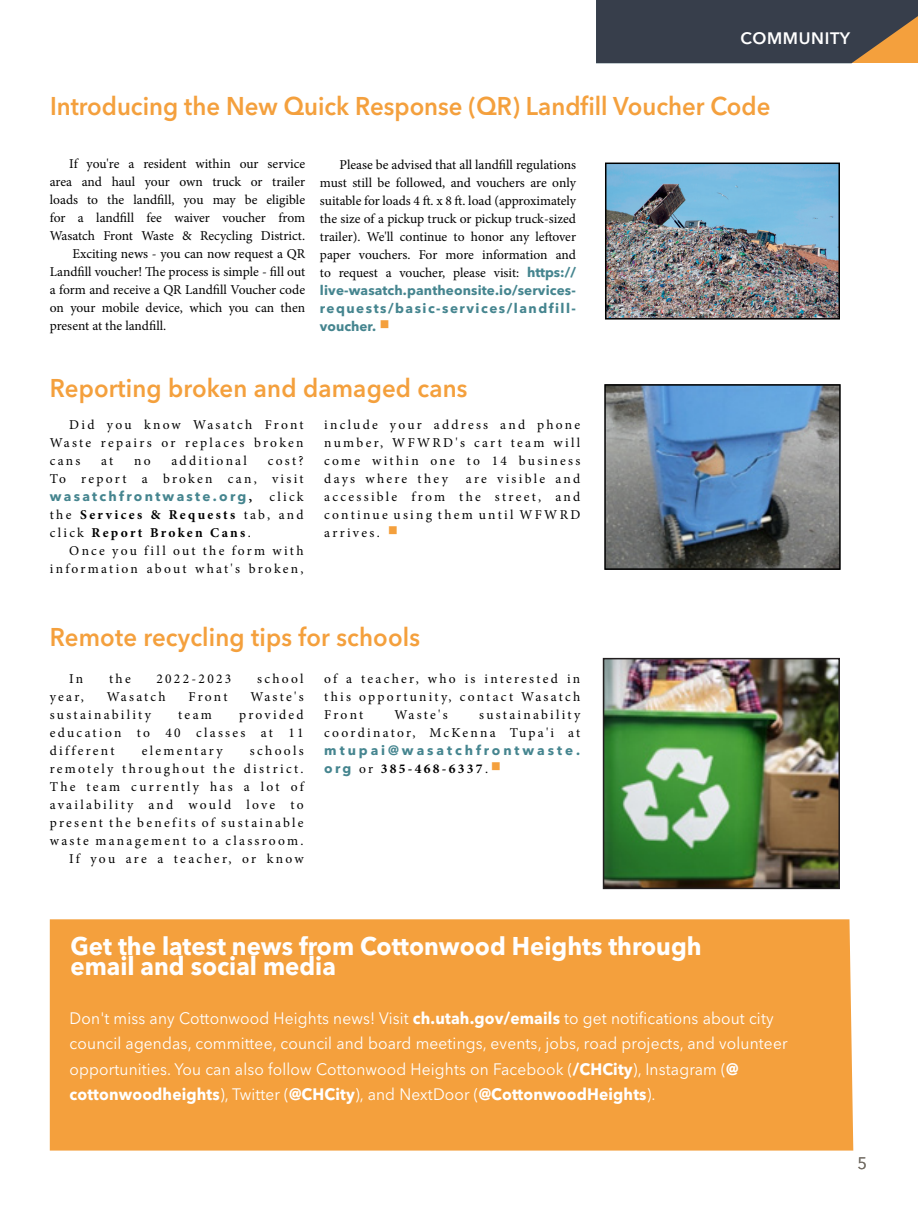
<style>
.page{position:relative;width:918px;height:1215px;background:#fff}
.page>*{position:absolute;margin:0;border:0;box-sizing:border-box;transform-origin:0 0}
.Headline{font:600 25.5px "Avenir Next LT Pro";color:#f4a03d;scale:.94 1}
.Headline-2{font:700 25.5px/19.5px "Avenir Next LT Pro";color:#fff;scale:.94 1}
.Headline-3{font:16.5px/25.5px "Avenir Next LT Pro";letter-spacing:.01em;color:#fff;scale:.94 1}
.Page_Number_right{font:600 16.5px "Avenir Next LT Pro";letter-spacing:.05em;color:#fff}
.t1{font:16.5px "Avenir Next LT Pro";color:#746e66}
.Text{font:13.5px/18px "Minion Pro";letter-spacing:.16em;color:#000;text-align:justify}
.Text-2{font:13.5px "Minion Pro";letter-spacing:-.005em;color:#000}
.Text-3{font:13.5px "Minion Pro";color:#000}
.Text-4{font:700 13.5px/18px "Minion Pro";letter-spacing:.17em;color:#000;text-align:justify}
.t2{font:700 13.5px "Avenir Next LT Pro";letter-spacing:.22em;color:#45858f}
.s1{font-family:"Avenir Next LT Pro";font-weight:700;color:#45858f}
.s2{font-size:27px;color:#f4a03d}
.s3{font-weight:700}
.s4{font-weight:400}
.s5{font-family:"Avenir Next LT Pro";color:#45858f}
.s6{font-weight:400;font-size:27px;color:#f4a03d}
</style>
<div class="page">
<svg style="left:596px;top:0;width:322px;height:63px;background:#454549"></svg>
<img style="left:607px;top:165px;width:231px;height:153px">
<div style="left:605px;top:163px;width:235px;height:157px;border:1px solid #000"></div>
<img style="left:607px;top:387px;width:231px;height:180px">
<div style="left:604px;top:384px;width:237px;height:186px;border:2px solid #000"></div>
<img style="left:606px;top:661px;width:231px;height:225px">
<div style="left:603px;top:658px;width:237px;height:231px;border:2px solid #231f20"></div>
<div style="left:50px;top:919px;width:803px;height:232px;background:#f4a03d"></div>
<div style="left:70px;top:935px;width:694px;height:72px;background:#f4a03d"></div>
<div style="left:69px;top:935px;width:696px;height:73px;border:2px solid #f4a03d"></div>
<p class="Page_Number_right" style="left:740px;top:31px;width:112px">COMMUNITY</p>
<p class="Headline" style="left:50px;top:91px;width:768px">Introducing the New Quick Response (QR) Landfill Voucher Code</p>
<p class="Text-3" style="left:69px;top:155px;width:237px">If you're a resident within our service</p>
<p class="Text-3" style="left:50px;top:173px;width:257px">area and haul your own truck or trailer</p>
<p class="Text-3" style="left:50px;top:191px;width:257px">loads to the landfill, you may be eligible</p>
<p class="Text-2" style="left:50px;top:209px;width:257px">for a landfill fee waiver voucher from</p>
<p class="Text-2" style="left:50px;top:227px;width:257px">Wasatch Front Waste &amp; Recycling District.</p>
<p class="Text-2" style="left:72px;top:245px;width:234px">Exciting news - you can now request a QR</p>
<p class="Text-2" style="left:50px;top:263px;width:257px">Landfill voucher! The process is simple - fill out</p>
<p class="Text-2" style="left:50px;top:281px;width:257px">a form and receive a QR Landfill Voucher code</p>
<p class="Text-3" style="left:50px;top:299px;width:257px">on your mobile device, which you can then</p>
<p class="Text-3" style="left:50px;top:317px;width:118px">present at the landfill.</p>
<p class="Text" style="left:320px;top:156px;width:258px;text-indent:20px">Please be advised that all landfill regulations must still be followed, and vouchers are only suitable for loads 4 ft. x 8 ft. load (approximately the size of a pickup truck or pickup truck-sized trailer). We'll continue to honor any leftover paper vouchers. For more information and to request a voucher, please visit: <span class="s1">https:// live-wasatch.pantheonsite.io/services&shy;requests/basic-services/landfill&shy;voucher.</span> <span class="s2">■</span></p>
<p class="Headline" style="left:50px;top:373px;width:446px">Reporting broken and damaged cans</p>
<p class="Text" style="left:50px;top:416px;width:255px;text-indent:20px">Did you know Wasatch Front Waste repairs or replaces broken cans</p>
<p class="Text" style="left:324px;top:416px;width:258px">include your address and phone number, WFWRD's cart team will come within one to 14 business days where they</p>
<p class="Text" style="left:101px;top:452px;width:14px">at</p>
<p class="Text" style="left:134px;top:452px;width:18px">no</p>
<p class="Text" style="left:171px;top:452px;width:77px">additional</p>
<p class="Text" style="left:50px;top:452px;width:255px;text-indent:218px">cost?<br>To report a broken can, visit <span class="s1">wasatchfrontwaste.org</span><span class="s3">,</span></p>
<p class="Text" style="left:324px;top:470px;width:258px;text-indent:142px">are visible and accessible from the street, and continue using them until WFWRD arrives. <span class="s2">■</span></p>
<p class="Text-4" style="left:50px;top:487px;width:255px;text-indent:220px"><span class="s4">click the</span> Services &amp; Requests <span class="s4">tab, and click</span> Report Broken Cans<span class="s4">.</span></p>
<p class="Text" style="left:50px;top:542px;width:255px;text-align:right">Once you fill out the form with information about what's broken,</p>
<p class="Headline" style="left:50px;top:622px;width:396px">Remote recycling tips for schools</p>
<p class="Text" style="left:69px;top:670px;width:16px">In</p>
<p class="Text" style="left:109px;top:670px;width:23px">the</p>
<p class="Text" style="left:156px;top:670px;width:77px">2022-2023</p>
<p class="Text" style="left:257px;top:670px;width:48px">school</p>
<p class="Text" style="left:50px;top:688px;width:36px">year,</p>
<p class="Text" style="left:107px;top:688px;width:61px">Wasatch</p>
<p class="Text" style="left:189px;top:688px;width:40px">Front</p>
<p class="Text" style="left:250px;top:688px;width:55px">Waste's</p>
<p class="Text" style="left:50px;top:706px;width:103px">sustainability</p>
<p class="Text" style="left:178px;top:706px;width:35px">team</p>
<p class="Text" style="left:324px;top:670px;width:258px">of a teacher, who is interested in this opportunity, contact Wasatch Front</p>
<p class="Text" style="left:50px;top:706px;width:255px;text-indent:189px">provided education to 40 classes at 11 different</p>
<p class="Text" style="left:324px;top:706px;width:258px;text-align:right">sustainability<br>coordinator, McKenna Tupa'i at</p>
<p class="t2" style="left:324px;top:742px;width:257px">mtupai@wasatchfrontwaste.</p>
<p class="Text-4" style="left:324px;top:760px;width:179px"><span class="s5">org</span> <span class="s4">or</span> 385-468-6337<span class="s4">.</span><span class="s6">■</span></p>
<p class="Text" style="left:395px;top:706px;width:55px">Waste's</p>
<p class="Text" style="left:50px;top:742px;width:255px;text-indent:200px">schools remotely throughout the district.<br>The team currently has a lot of availability and would love to present the benefits of sustainable waste management to a classroom.</p>
<p class="Text" style="left:69px;top:850px;width:236px">If you are a teacher, or know</p>
<p class="Text" style="left:142px;top:742px;width:82px">elementary</p>
<p class="Headline-2" style="left:70px;top:937px;width:673px">Get the latest news from Cottonwood Heights through email and social media</p>
<p class="Headline-3" style="left:70px;top:1005px;width:765px">Don't miss any Cottonwood Heights news! Visit <span class="s3">ch.utah.gov/emails</span> to get notifications about city council agendas, committee, council and board meetings, events, jobs, road projects, and volunteer opportunities. You can also follow Cottonwood Heights on Facebook (<span class="s3">/CHCity</span>), Instagram (<span class="s3">@ cottonwoodheights</span>), Twitter (<span class="s3">@CHCity</span>), and NextDoor (<span class="s3">@CottonwoodHeights</span>).</p>
<p class="t1" style="left:858px;top:1154px;width:11px">5</p>
</div>
